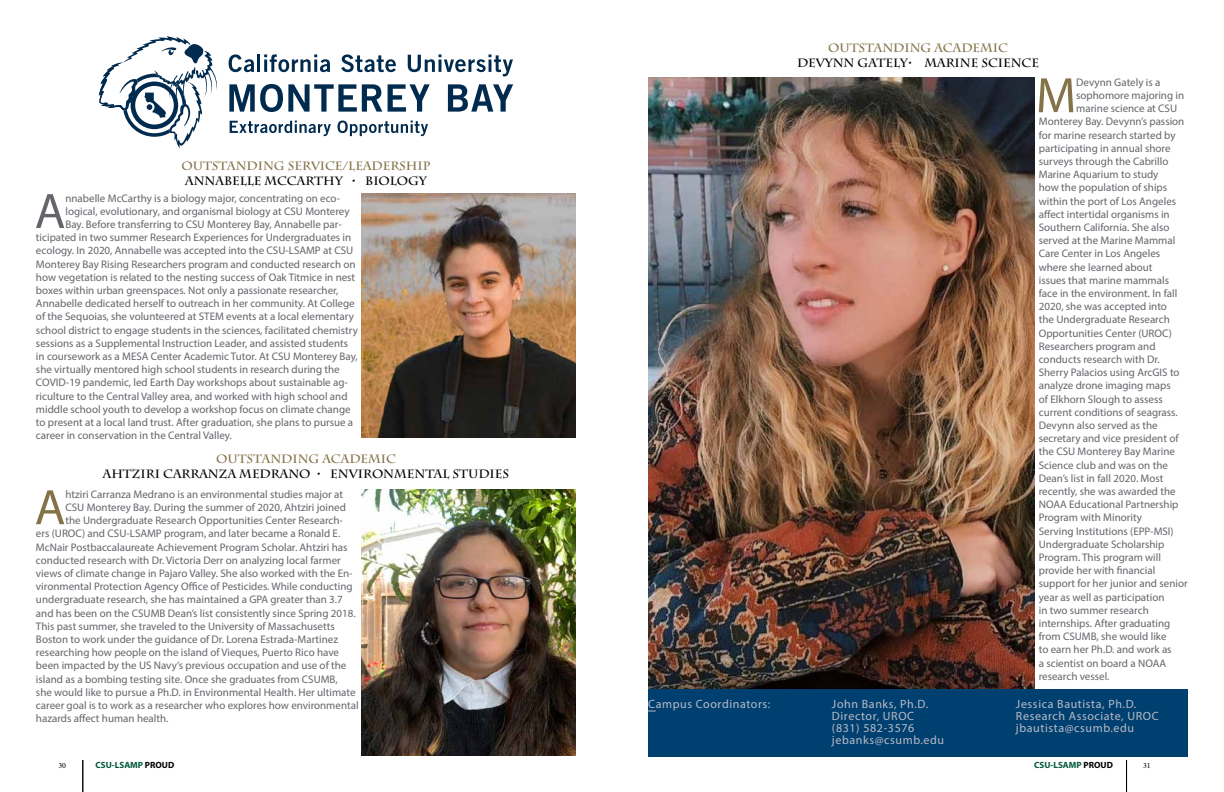
<style>
.page{position:relative;width:1224px;height:792px;background:#fff}
.page>*{position:absolute;margin:0;border:0;box-sizing:border-box;transform-origin:0 0}
.t1{font:50.2px "Myriad Pro";color:#847248}
.t2{font:50.2px "Myriad Pro";color:#65646b}
.t3{font:12px/12px "Myriad Pro";letter-spacing:.05em;color:#babbc4}
.t4{font:700 12px "Charlemagne Std";color:#000}
.t5{font:700 12px "Charlemagne Std";color:#847248}
.t6{font:11px "Myriad Pro";color:#65646b}
.t7{font:700 9px "Myriad Pro";color:#00583d}
.t8{font:8px "Minion Pro";color:#000}
.s1{color:#000}
</style>
<div class="page">
<hr style="left:83px;top:760px;width:1px;height:32px;background:#000">
<hr style="left:1126px;top:760px;width:1px;height:32px;background:#000">
<img style="left:361px;top:193px;width:215px;height:244px">
<svg style="left:229px;top:54px;width:25px;height:18px"></svg>
<hr style="left:257px;top:55px;width:3px;height:17px;background:#002a4e">
<svg style="left:264px;top:54px;width:66px;height:18px"></svg>
<svg style="left:341px;top:54px;width:55px;height:18px"></svg>
<svg style="left:408px;top:54px;width:105px;height:22px"></svg>
<svg style="left:229px;top:84px;width:153px;height:28px"></svg>
<svg style="left:388px;top:84px;width:42px;height:28px"></svg>
<svg style="left:448px;top:84px;width:65px;height:28px"></svg>
<svg style="left:230px;top:121px;width:101px;height:15px"></svg>
<svg style="left:337px;top:121px;width:91px;height:15px"></svg>
<svg style="left:99px;top:36px;width:118px;height:112px"></svg>
<img style="left:648px;top:78px;width:386px;height:611px">
<div style="left:648px;top:689px;width:540px;height:68px;background:#004071"></div>
<img style="left:361px;top:490px;width:215px;height:266px">
<p class="t5" style="left:182px;top:159px;width:250px">OUTSTANDING SERVICE/LEADERSHIP</p>
<p class="t4" style="left:185px;top:173px;width:243px">ANNABELLE MCCARTHY • BIOLOGY</p>
<h1 class="t2" style="left:35px;top:180px;width:32px">A</h1>
<p class="t6" style="left:65px;top:191px;width:276px">nnabelle McCarthy is a biology major, concentrating on eco-</p>
<p class="t6" style="left:65px;top:204px;width:286px">logical, evolutionary, and organismal biology at CSU Monterey</p>
<p class="t6" style="left:65px;top:218px;width:278px">Bay. Before transferring to CSU Monterey Bay, Annabelle par-</p>
<p class="t6" style="left:36px;top:231px;width:317px">ticipated in two summer Research Experiences for Undergraduates in</p>
<p class="t6" style="left:36px;top:244px;width:319px">ecology. In 2020, Annabelle was accepted into the CSU-LSAMP at CSU</p>
<p class="t6" style="left:36px;top:257px;width:321px">Monterey Bay Rising Researchers program and conducted research on</p>
<p class="t6" style="left:36px;top:270px;width:321px">how vegetation is related to the nesting success of Oak Titmice in nest</p>
<p class="t6" style="left:36px;top:284px;width:304px">boxes within urban greenspaces. Not only a passionate researcher,</p>
<p class="t6" style="left:36px;top:297px;width:320px">Annabelle dedicated herself to outreach in her community. At College</p>
<p class="t6" style="left:36px;top:310px;width:319px">of the Sequoias, she volunteered at STEM events at a local elementary</p>
<p class="t6" style="left:36px;top:323px;width:323px">school district to engage students in the sciences, facilitated chemistry</p>
<p class="t6" style="left:36px;top:336px;width:314px">sessions as a Supplemental Instruction Leader, and assisted students</p>
<p class="t6" style="left:36px;top:350px;width:323px">in coursework as a MESA Center Academic Tutor. At CSU Monterey Bay,</p>
<p class="t6" style="left:36px;top:363px;width:305px">she virtually mentored high school students in research during the</p>
<p class="t6" style="left:36px;top:376px;width:314px">COVID-19 pandemic, led Earth Day workshops about sustainable ag-</p>
<p class="t6" style="left:36px;top:389px;width:313px">riculture to the Central Valley area, and worked with high school and</p>
<p class="t6" style="left:36px;top:402px;width:316px">middle school youth to develop a workshop focus on climate change</p>
<p class="t6" style="left:36px;top:416px;width:319px">to present at a local land trust. After graduation, she plans to pursue a</p>
<p class="t6" style="left:36px;top:429px;width:197px">career in conservation in the Central Valley.</p>
<p class="t5" style="left:216px;top:452px;width:181px">OUTSTANDING ACADEMIC</p>
<p class="t4" style="left:103px;top:467px;width:408px">AHTZIRI CARRANZA MEDRANO • ENVIRONMENTAL STUDIES</p>
<h1 class="t1" style="left:35px;top:476px;width:32px">A</h1>
<p class="t6" style="left:65px;top:487px;width:279px">htziri Carranza Medrano is an environmental studies major at</p>
<p class="t6" style="left:65px;top:501px;width:282px">CSU Monterey Bay. During the summer of 2020, Ahtziri joined</p>
<p class="t6" style="left:65px;top:514px;width:279px">the Undergraduate Research Opportunities Center Research-</p>
<p class="t6" style="left:36px;top:527px;width:306px">ers (UROC) and CSU-LSAMP program, and later became a Ronald E.</p>
<p class="t6" style="left:36px;top:540px;width:313px">McNair Postbaccalaureate Achievement Program Scholar. Ahtziri has</p>
<p class="t6" style="left:36px;top:553px;width:306px">conducted research with Dr. Victoria Derr on analyzing local farmer</p>
<p class="t6" style="left:36px;top:567px;width:318px">views of climate change in Pajaro Valley. She also worked with the En-</p>
<p class="t6" style="left:36px;top:580px;width:318px">vironmental Protection Agency Office of Pesticides. While conducting</p>
<p class="t6" style="left:36px;top:593px;width:308px">undergraduate research, she has maintained a GPA greater than 3.7</p>
<p class="t6" style="left:36px;top:606px;width:321px">and has been on the CSUMB Dean’s list consistently since Spring 2018.</p>
<p class="t6" style="left:36px;top:619px;width:300px">This past summer, she traveled to the University of Massachusetts</p>
<p class="t6" style="left:36px;top:633px;width:304px">Boston to work under the guidance of Dr. Lorena Estrada-Martinez</p>
<p class="t6" style="left:36px;top:646px;width:305px">researching how people on the island of Vieques, Puerto Rico have</p>
<p class="t6" style="left:36px;top:659px;width:312px">been impacted by the US Navy’s previous occupation and use of the</p>
<p class="t6" style="left:36px;top:672px;width:303px">island as a bombing testing site. Once she graduates from CSUMB,</p>
<p class="t6" style="left:36px;top:685px;width:321px">she would like to pursue a Ph.D. in Environmental Health. Her ultimate</p>
<p class="t6" style="left:36px;top:699px;width:324px">career goal is to work as a researcher who explores how environmental</p>
<p class="t6" style="left:36px;top:712px;width:134px">hazards affect human health.</p>
<p class="t5" style="left:828px;top:41px;width:181px">OUTSTANDING ACADEMIC</p>
<p class="t4" style="left:797px;top:55px;width:243px">DEVYNN GATELY• MARINE SCIENCE</p>
<h1 class="t1" style="left:1036px;top:64px;width:42px">M</h1>
<p class="t6" style="left:1076px;top:75px;width:86px">Devynn Gately is a</p>
<p class="t6" style="left:1076px;top:89px;width:110px">sophomore majoring in</p>
<p class="t6" style="left:1076px;top:102px;width:102px">marine science at CSU</p>
<p class="t6" style="left:1039px;top:115px;width:147px">Monterey Bay. Devynn’s passion</p>
<p class="t6" style="left:1039px;top:128px;width:138px">for marine research started by</p>
<p class="t6" style="left:1039px;top:141px;width:133px">participating in annual shore</p>
<p class="t6" style="left:1039px;top:155px;width:131px">surveys through the Cabrillo</p>
<p class="t6" style="left:1039px;top:168px;width:121px">Marine Aquarium to study</p>
<p class="t6" style="left:1039px;top:181px;width:130px">how the population of ships</p>
<p class="t6" style="left:1039px;top:194px;width:139px">within the port of Los Angeles</p>
<p class="t6" style="left:1039px;top:207px;width:132px">affect intertidal organisms in</p>
<p class="t6" style="left:1039px;top:221px;width:132px">Southern California. She also</p>
<p class="t6" style="left:1039px;top:234px;width:138px">served at the Marine Mammal</p>
<p class="t6" style="left:1039px;top:247px;width:123px">Care Center in Los Angeles</p>
<p class="t6" style="left:1039px;top:260px;width:115px">where she learned about</p>
<p class="t6" style="left:1039px;top:273px;width:132px">issues that marine mammals</p>
<p class="t6" style="left:1039px;top:287px;width:140px">face in the environment. In fall</p>
<p class="t6" style="left:1039px;top:300px;width:130px">2020, she was accepted into</p>
<p class="t6" style="left:1039px;top:313px;width:133px">the Undergraduate Research</p>
<p class="t6" style="left:1039px;top:326px;width:135px">Opportunities Center (UROC)</p>
<p class="t6" style="left:1039px;top:339px;width:118px">Researchers program and</p>
<p class="t6" style="left:1039px;top:353px;width:123px">conducts research with Dr.</p>
<p class="t6" style="left:1039px;top:366px;width:142px">Sherry Palacios using ArcGIS to</p>
<p class="t6" style="left:1039px;top:379px;width:134px">analyze drone imaging maps</p>
<p class="t6" style="left:1039px;top:392px;width:126px">of Elkhorn Slough to assess</p>
<p class="t6" style="left:1039px;top:405px;width:141px">current conditions of seagrass.</p>
<p class="t6" style="left:1039px;top:419px;width:120px">Devynn also served as the</p>
<p class="t6" style="left:1039px;top:432px;width:141px">secretary and vice president of</p>
<p class="t6" style="left:1039px;top:445px;width:138px">the CSU Monterey Bay Marine</p>
<p class="t6" style="left:1039px;top:458px;width:131px">Science club and was on the</p>
<p class="t6" style="left:1039px;top:471px;width:126px">Dean’s list in fall 2020. Most</p>
<p class="t6" style="left:1039px;top:485px;width:138px">recently, she was awarded the</p>
<p class="t6" style="left:1039px;top:498px;width:141px">NOAA Educational Partnership</p>
<p class="t6" style="left:1039px;top:511px;width:105px">Program with Minority</p>
<p class="t6" style="left:1039px;top:524px;width:136px">Serving Institutions (EPP-MSI)</p>
<p class="t6" style="left:1039px;top:537px;width:127px">Undergraduate Scholarship</p>
<p class="t6" style="left:1039px;top:551px;width:124px">Program. This program will</p>
<p class="t6" style="left:1039px;top:564px;width:118px">provide her with financial</p>
<p class="t6" style="left:1039px;top:577px;width:150px">support for her junior and senior</p>
<p class="t6" style="left:1039px;top:590px;width:127px">year as well as participation</p>
<p class="t6" style="left:1039px;top:603px;width:111px">in two summer research</p>
<p class="t6" style="left:1039px;top:617px;width:133px">internships. After graduating</p>
<p class="t6" style="left:1039px;top:630px;width:129px">from CSUMB, she would like</p>
<p class="t6" style="left:1039px;top:643px;width:134px">to earn her Ph.D. and work as</p>
<p class="t6" style="left:1039px;top:656px;width:129px">a scientist on board a NOAA</p>
<p class="t6" style="left:1039px;top:669px;width:72px">research vessel.</p>
<p class="t3" style="left:648px;top:698px;width:124px">Campus Coordinators:</p>
<p class="t3" style="left:832px;top:698px;width:114px">John Banks, Ph.D.<br>Director, UROC (831) 582-3576 jebanks@csumb.edu</p>
<p class="t3" style="left:1016px;top:698px;width:144px">Jessica Bautista, Ph.D.<br>Research Associate, UROC jbautista@csumb.edu</p>
<p class="t8" style="left:58px;top:760px;width:9px">30</p>
<p class="t7" style="left:96px;top:759px;width:80px">CSU-LSAMP <span class="s1">PROUD</span></p>
<p class="t7" style="left:1034px;top:759px;width:80px">CSU-LSAMP <span class="s1">PROUD</span></p>
<p class="t8" style="left:1143px;top:760px;width:9px">31</p>
</div>
